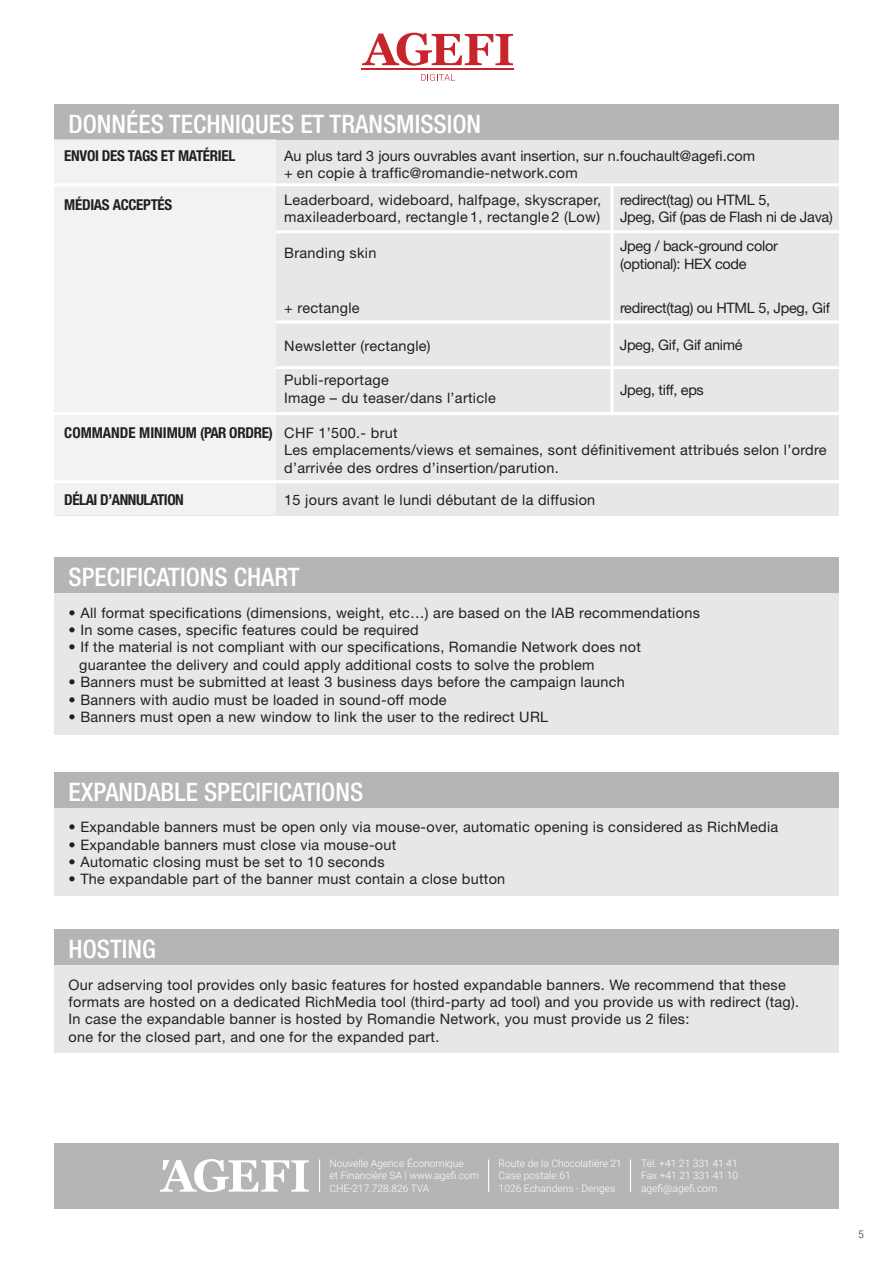
<style>
.page{position:relative;width:893px;height:1263px;background:#fff}
.page>*{position:absolute;margin:0;border:0;box-sizing:border-box;transform-origin:0 0}
.t1{font:500 condensed 25.5px "Helvetica Neue";color:#fff}
.t2{font:700 condensed 15px "Helvetica Neue";letter-spacing:-.02em;color:#231f20}
.t3{font:700 condensed 15px "Helvetica Neue";color:#231f20}
.t4{font:14.4px/17.4px "Helvetica Neue";letter-spacing:.02em;color:#231f20}
.t5{font:14.4px "Helvetica Neue";letter-spacing:-.02em;color:#231f20}
.t6{font:14.4px "Helvetica Neue";color:#231f20}
.t7{font:300 10.2px "Roboto";color:#fff}
.t8{font:300 10.2px "Roboto";color:#231f20}
</style>
<div class="page">
<div style="left:54px;top:1143px;width:785px;height:66px;background:#b5b5b8"></div>
<hr style="left:630px;top:1159px;width:1px;height:33px;background:#fff">
<hr style="left:488px;top:1159px;width:1px;height:33px;background:#fff">
<hr style="left:319px;top:1159px;width:1px;height:33px;background:#fff">
<svg style="left:160px;top:1159px;width:149px;height:33px"></svg>
<div style="left:54px;top:104px;width:785px;height:411px;background:#e6e7e9"></div>
<div style="left:54px;top:104px;width:785px;height:36px;background:#b5b5b8"></div>
<div style="left:54px;top:140px;width:222px;height:45px;background:#f2f2f3"></div>
<div style="left:54px;top:185px;width:222px;height:297px;background:#f2f2f3"></div>
<div style="left:54px;top:482px;width:222px;height:33px;background:#f2f2f3"></div>
<hr style="left:53px;top:183px;width:789px;height:3px;background:#fff">
<hr style="left:53px;top:480px;width:789px;height:3px;background:#fff">
<div style="left:54px;top:558px;width:785px;height:176px;background:#e6e7e9"></div>
<div style="left:54px;top:772px;width:785px;height:124px;background:#e6e7e9"></div>
<div style="left:54px;top:929px;width:785px;height:124px;background:#e6e7e9"></div>
<div style="left:54px;top:558px;width:785px;height:35px;background:#b5b5b8"></div>
<div style="left:54px;top:772px;width:785px;height:36px;background:#b5b5b8"></div>
<div style="left:54px;top:929px;width:785px;height:36px;background:#b5b5b8"></div>
<hr style="left:53px;top:412px;width:789px;height:3px;background:#fff">
<hr style="left:610px;top:185px;width:3px;height:230px;background:#fff">
<hr style="left:276px;top:230px;width:568px;height:3px;background:#fff">
<hr style="left:276px;top:320px;width:568px;height:3px;background:#fff">
<hr style="left:276px;top:366px;width:568px;height:3px;background:#fff">
<svg style="left:362px;top:33px;width:151px;height:33px"></svg>
<hr style="left:361px;top:68px;width:153px;height:2px;background:#c8242b">
<svg style="left:421px;top:74px;width:34px;height:7px"></svg>
<p class="t1" style="left:69px;top:108px;width:414px">DONNÉES TECHNIQUES ET TRANSMISSION</p>
<p class="t2" style="left:64px;top:147px;width:172px">ENVOI DES TAGS ET MATÉRIEL</p>
<p class="t6" style="left:284px;top:147px;width:472px">Au plus tard 3 jours ouvrables avant insertion, sur n.fouchault@agefi.com</p>
<p class="t4" style="left:284px;top:164px;width:295px">+ en copie à traffic@romandie-network.com</p>
<p class="t4" style="left:284px;top:191px;width:318px">Leaderboard, wideboard, halfpage, skyscraper, maxileaderboard, rectangle 1, rectangle 2 (Low)</p>
<p class="t5" style="left:620px;top:191px;width:152px">redirect(tag) ou HTML 5,</p>
<p class="t5" style="left:620px;top:209px;width:214px">Jpeg, Gif (pas de Flash ni de Java)</p>
<p class="t2" style="left:64px;top:196px;width:109px">MÉDIAS ACCEPTÉS</p>
<p class="t3" style="left:64px;top:424px;width:210px">COMMANDE MINIMUM (PAR ORDRE)</p>
<p class="t2" style="left:64px;top:491px;width:121px">DÉLAI D’ANNULATION</p>
<p class="t4" style="left:284px;top:244px;width:94px">Branding skin</p>
<p class="t4" style="left:284px;top:299px;width:77px">+ rectangle</p>
<p class="t4" style="left:284px;top:337px;width:148px">Newsletter (rectangle)</p>
<p class="t4" style="left:284px;top:371px;width:106px">Publi-reportage</p>
<p class="t4" style="left:284px;top:389px;width:213px">Image – du teaser/dans l’article</p>
<p class="t5" style="left:620px;top:238px;width:159px">Jpeg / back-ground color</p>
<p class="t5" style="left:620px;top:255px;width:128px">(optional): HEX code</p>
<p class="t5" style="left:620px;top:299px;width:211px">redirect(tag) ou HTML 5, Jpeg, Gif</p>
<p class="t5" style="left:620px;top:336px;width:124px">Jpeg, Gif, Gif animé</p>
<p class="t5" style="left:620px;top:381px;width:85px">Jpeg, tiff, eps</p>
<p class="t4" style="left:284px;top:424px;width:115px">CHF 1’500.- brut</p>
<p class="t4" style="left:284px;top:441px;width:544px">Les emplacements/views et semaines, sont définitivement attribués selon l’ordre d’arrivée des ordres d’insertion/parution.</p>
<p class="t4" style="left:284px;top:491px;width:313px">15 jours avant le lundi débutant de la diffusion</p>
<p class="t1" style="left:69px;top:562px;width:233px">SPECIFICATIONS CHART</p>
<p class="t4" style="left:69px;top:604px;width:633px">• All format specifications (dimensions, weight, etc…) are based on the IAB recommendations</p>
<p class="t4" style="left:69px;top:621px;width:352px">• In some cases, specific features could be required</p>
<p class="t4" style="left:69px;top:638px;width:574px">• If the material is not compliant with our specifications, Romandie Network does not</p>
<p class="t4" style="left:79px;top:656px;width:517px">guarantee the delivery and could apply additional costs to solve the problem</p>
<p class="t4" style="left:69px;top:673px;width:558px">• Banners must be submitted at least 3 business days before the campaign launch</p>
<p class="t4" style="left:69px;top:690px;width:380px">• Banners with audio must be loaded in sound-off mode</p>
<p class="t4" style="left:69px;top:708px;width:481px">• Banners must open a new window to link the user to the redirect URL</p>
<p class="t1" style="left:69px;top:777px;width:296px">EXPANDABLE SPECIFICATIONS</p>
<p class="t4" style="left:69px;top:818px;width:711px">• Expandable banners must be open only via mouse-over, automatic opening is considered as RichMedia</p>
<p class="t4" style="left:69px;top:836px;width:329px">• Expandable banners must close via mouse-out</p>
<p class="t4" style="left:69px;top:853px;width:318px">• Automatic closing must be set to 10 seconds</p>
<p class="t4" style="left:69px;top:870px;width:438px">• The expandable part of the banner must contain a close button</p>
<p class="t1" style="left:69px;top:934px;width:89px">HOSTING</p>
<p class="t4" style="left:69px;top:976px;width:719px">Our adserving tool provides only basic features for hosted expandable banners. We recommend that these</p>
<p class="t4" style="left:69px;top:993px;width:732px">formats are hosted on a dedicated RichMedia tool (third-party ad tool) and you provide us with redirect (tag).</p>
<p class="t4" style="left:69px;top:1010px;width:622px">In case the expandable banner is hosted by Romandie Network, you must provide us 2 files:</p>
<p class="t4" style="left:69px;top:1028px;width:372px">one for the closed part, and one for the expanded part.</p>
<p class="t7" style="left:330px;top:1156px;width:136px">Nouvelle Agence Économique</p>
<p class="t7" style="left:330px;top:1168px;width:151px">et Financière SA | www.agefi.com</p>
<p class="t7" style="left:330px;top:1181px;width:101px">CHE-217.728.826 TVA</p>
<p class="t7" style="left:499px;top:1156px;width:125px">Route de la Chocolatière 21</p>
<p class="t7" style="left:499px;top:1168px;width:74px">Case postale 61</p>
<p class="t7" style="left:499px;top:1181px;width:118px">1026 Echandens - Denges</p>
<p class="t7" style="left:641px;top:1156px;width:98px">Tél. +41 21 331 41 41</p>
<p class="t7" style="left:641px;top:1168px;width:99px">Fax +41 21 331 41 10</p>
<p class="t7" style="left:641px;top:1181px;width:78px">agefi@agefi.com</p>
<p class="t8" style="left:858px;top:1227px;width:7px">5</p>
</div>
